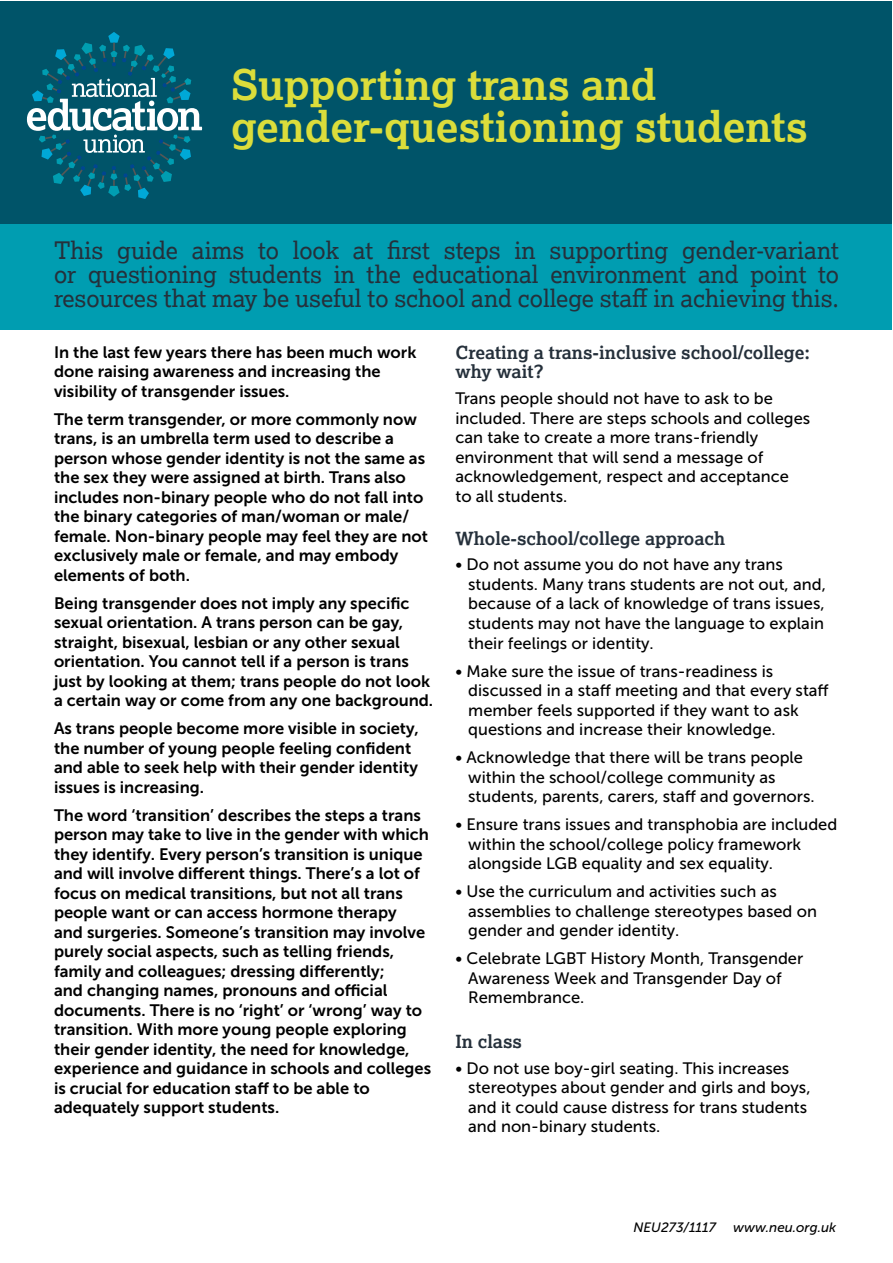
<style>
.page{position:relative;width:893px;height:1263px;background:#fff}
.page>*{position:absolute;margin:0;border:0;box-sizing:border-box;transform-origin:0 0}
.t1{font:700 42px/42px "Lexia";color:#dbdd3b}
.t2{font:24px/24px "Lexia";color:#25303b;text-align:justify}
.t3{font:700 18px/19.5px "Lexia";color:#25303b}
.t4{font:16.5px/19.5px "Museo Sans 700";color:#000}
.t5{font:16.5px/19.5px "Museo Sans 500";color:#000}
.t6{font:italic 13.5px "Museo Sans 500";color:#000}
</style>
<div class="page">
<div style="left:1px;top:223px;width:891px;height:107px;background:#009db1"></div>
<div style="left:1px;top:1px;width:891px;height:222px;background:#005469"></div>
<svg style="left:27px;top:32px;width:175px;height:167px"></svg>
<h1 class="t1" style="left:231px;top:63px;width:578px">Supporting trans and gender-questioning students</h1>
<h2 class="t2" style="left:54px;top:237px;width:786px">This guide aims to look at first steps in supporting gender-variant or questioning students in the educational environment and point to resources that may be useful to school and college staff in achieving this.</h2>
<p class="t4" style="left:54px;top:342px;width:364px">In the last few years there has been much work done raising awareness and increasing the visibility of transgender issues.</p>
<p class="t4" style="left:54px;top:409px;width:376px">The term transgender, or more commonly now trans, is an umbrella term used to describe a person whose gender identity is not the same as the sex they were assigned at birth. Trans also includes non-binary people who do not fall into the binary categories of man/woman or male/ female. Non-binary people may feel they are not exclusively male or female, and may embody elements of both.</p>
<p class="t4" style="left:54px;top:593px;width:381px">Being transgender does not imply any specific sexual orientation. A trans person can be gay, straight, bisexual, lesbian or any other sexual orientation. You cannot tell if a person is trans just by looking at them; trans people do not look a certain way or come from any one background.</p>
<p class="t4" style="left:54px;top:719px;width:366px">As trans people become more visible in society, the number of young people feeling confident and able to seek help with their gender identity issues is increasing.</p>
<p class="t4" style="left:54px;top:805px;width:379px">The word ‘transition’ describes the steps a trans person may take to live in the gender with which they identify. Every person’s transition is unique and will involve different things. There’s a lot of focus on medical transitions, but not all trans people want or can access hormone therapy<br>and surgeries. Someone’s transition may involve purely social aspects, such as telling friends, family and colleagues; dressing differently;<br>and changing names, pronouns and official documents. There is no ‘right’ or ‘wrong’ way to transition. With more young people exploring their gender identity, the need for knowledge, experience and guidance in schools and colleges is crucial for education staff to be able to adequately support students.</p>
<p class="t3" style="left:455px;top:342px;width:356px">Creating a trans-inclusive school/college: why wait?</p>
<p class="t5" style="left:455px;top:389px;width:356px">Trans people should not have to ask to be included. There are steps schools and colleges can take to create a more trans-friendly environment that will send a message of acknowledgement, respect and acceptance<br>to all students.</p>
<p class="t3" style="left:455px;top:528px;width:271px">Whole-school/college approach</p>
<p class="t5" style="left:468px;top:555px;width:359px;text-indent:-13px">• Do not assume you do not have any trans students. Many trans students are not out, and, because of a lack of knowledge of trans issues, students may not have the language to explain their feelings or identity.</p>
<p class="t5" style="left:468px;top:661px;width:362px;text-indent:-13px">• Make sure the issue of trans-readiness is discussed in a staff meeting and that every staff member feels supported if they want to ask questions and increase their knowledge.</p>
<p class="t5" style="left:468px;top:748px;width:348px;text-indent:-13px">• Acknowledge that there will be trans people within the school/college community as students, parents, carers, staff and governors.</p>
<p class="t5" style="left:468px;top:815px;width:371px;text-indent:-13px">• Ensure trans issues and transphobia are included within the school/college policy framework alongside LGB equality and sex equality.</p>
<p class="t5" style="left:468px;top:882px;width:350px;text-indent:-13px">• Use the curriculum and activities such as assemblies to challenge stereotypes based on gender and gender identity.</p>
<p class="t5" style="left:468px;top:949px;width:336px;text-indent:-13px">• Celebrate LGBT History Month, Transgender<br>Awareness Week and Transgender Day of<br>Remembrance.</p>
<p class="t3" style="left:455px;top:1031px;width:68px">In class</p>
<p class="t5" style="left:468px;top:1058px;width:344px;text-indent:-13px">• Do not use boy-girl seating. This increases stereotypes about gender and girls and boys, and it could cause distress for trans students and non-binary students.</p>
<p class="t6" style="left:633px;top:1220px;width:84px">NEU273/1117</p>
<p class="t6" style="left:733px;top:1220px;width:104px">www.neu.org.uk</p>
</div>
